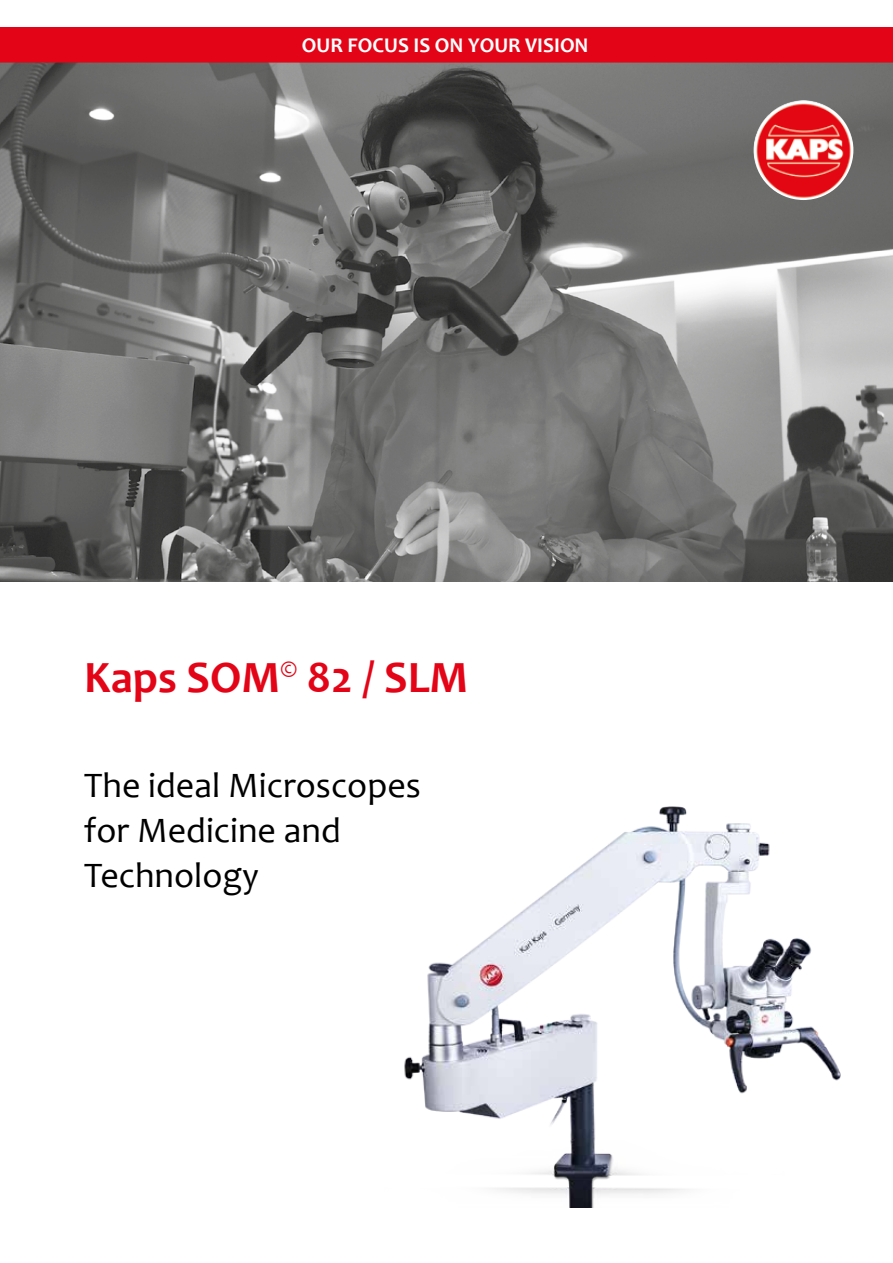
<style>
.page{position:relative;width:893px;height:1263px;background:#fff}
.page>*{position:absolute;margin:0;border:0;box-sizing:border-box;transform-origin:0 0}
.t1{font:700 45px "Candara";color:#e30517}
.t2{font:36px/45px "Candara";color:#000}
.t3{font:700 21px "Candara";color:#fff}
</style>
<div class="page">
<img style="left:0;top:63px;width:893px;height:518px">
<img style="left:404px;top:806px;width:437px;height:402px">
<div style="left:0;top:27px;width:893px;height:36px;background:#e30517"></div>
<img style="left:753px;top:100px;width:100px;height:100px;border-radius:50px">
<p class="t3" style="left:302px;top:32px;width:288px">OUR FOCUS IS ON YOUR VISION</p>
<p class="t1" style="left:84px;top:649px;width:386px">Kaps SOM<sup>©</sup> 82 / SLM</p>
<p class="t2" style="left:84px;top:762px;width:338px">The ideal Microscopes for Medicine and<br>Technology</p>
</div>
